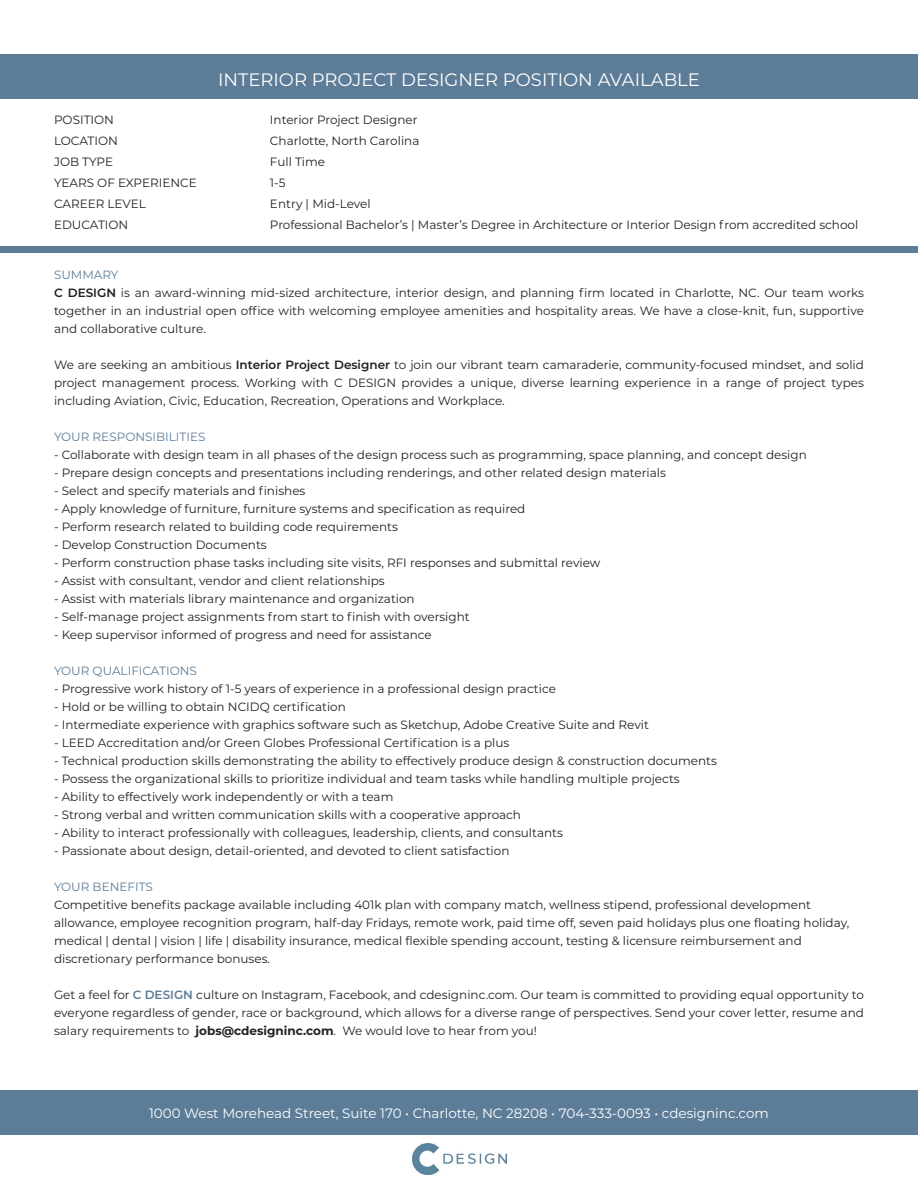
<style>
.page{position:relative;width:918px;height:1188px;background:#fff}
.page>*{position:absolute;margin:0;border:0;box-sizing:border-box;transform-origin:0 0}
.t1{font:18px "Montserrat";color:#fff}
.t2{font:13.5px "Montserrat";color:#fff}
.t3{font:12px/18px "Montserrat";color:#231f20;text-align:justify}
.t4{font:12px "Montserrat";color:#5d7c98}
.s1{font-weight:600}
.s2{font-weight:600;color:#5d7c98}
.s3{font-weight:700}
</style>
<div class="page">
<div style="left:0;top:54px;width:918px;height:44px;background:#5d7c98"></div>
<div style="left:0;top:1090px;width:918px;height:45px;background:#5d7c98"></div>
<div style="left:0;top:246px;width:918px;height:6px;background:#5d7c98"></div>
<img style="left:413px;top:1143px;width:94px;height:32px">
<p class="t1" style="left:218px;top:67px;width:483px">INTERIOR PROJECT DESIGNER POSITION AVAILABLE</p>
<p class="t3" style="left:54px;top:111px;width:62px">POSITION</p>
<p class="t3" style="left:270px;top:111px;width:149px">Interior Project Designer</p>
<p class="t3" style="left:54px;top:132px;width:65px">LOCATION</p>
<p class="t3" style="left:270px;top:132px;width:151px">Charlotte, North Carolina</p>
<p class="t3" style="left:54px;top:153px;width:61px">JOB TYPE</p>
<p class="t3" style="left:270px;top:153px;width:57px">Full Time</p>
<p class="t3" style="left:54px;top:174px;width:144px">YEARS OF EXPERIENCE</p>
<p class="t3" style="left:270px;top:174px;width:17px">1-5</p>
<p class="t3" style="left:54px;top:195px;width:93px">CAREER LEVEL</p>
<p class="t3" style="left:270px;top:195px;width:102px">Entry | Mid-Level</p>
<p class="t3" style="left:54px;top:216px;width:76px">EDUCATION</p>
<p class="t3" style="left:270px;top:216px;width:590px">Professional Bachelor’s | Master’s Degree in Architecture or Interior Design from accredited school</p>
<p class="t4" style="left:54px;top:267px;width:66px">SUMMARY</p>
<p class="t3" style="left:54px;top:284px;width:812px"><span class="s1">C DESIGN</span> is an award-winning mid-sized architecture, interior design, and planning firm located in Charlotte, NC. Our team works together in an industrial open office with welcoming employee amenities and hospitality areas. We have a close-knit, fun, supportive and collaborative culture.</p>
<p class="t3" style="left:54px;top:356px;width:812px">We are seeking an ambitious <span class="s1">Interior Project Designer</span> to join our vibrant team camaraderie, community-focused mindset, and solid project management process. Working with C DESIGN provides a unique, diverse learning experience in a range of project types including Aviation, Civic, Education, Recreation, Operations and Workplace.</p>
<p class="t4" style="left:54px;top:429px;width:153px">YOUR RESPONSIBILITIES</p>
<p class="t3" style="left:54px;top:446px;width:754px">- Collaborate with design team in all phases of the design process such as programming, space planning, and concept design</p>
<p class="t3" style="left:54px;top:464px;width:613px">- Prepare design concepts and presentations including renderings, and other related design materials</p>
<p class="t3" style="left:54px;top:482px;width:253px">- Select and specify materials and finishes</p>
<p class="t3" style="left:54px;top:500px;width:473px">- Apply knowledge of furniture, furniture systems and specification as required</p>
<p class="t3" style="left:54px;top:518px;width:345px">- Perform research related to building code requirements</p>
<p class="t3" style="left:54px;top:536px;width:214px">- Develop Construction Documents</p>
<p class="t3" style="left:54px;top:554px;width:548px">- Perform construction phase tasks including site visits, RFI responses and submittal review</p>
<p class="t3" style="left:54px;top:572px;width:332px">- Assist with consultant, vendor and client relationships</p>
<p class="t3" style="left:54px;top:590px;width:362px">- Assist with materials library maintenance and organization</p>
<p class="t3" style="left:54px;top:608px;width:417px">- Self-manage project assignments from start to finish with oversight</p>
<p class="t3" style="left:54px;top:626px;width:379px">- Keep supervisor informed of progress and need for assistance</p>
<p class="t4" style="left:54px;top:663px;width:144px">YOUR QUALIFICATIONS</p>
<p class="t3" style="left:54px;top:680px;width:503px">- Progressive work history of 1-5 years of experience in a professional design practice</p>
<p class="t3" style="left:54px;top:698px;width:293px">- Hold or be willing to obtain NCIDQ certification</p>
<p class="t3" style="left:54px;top:716px;width:597px">- Intermediate experience with graphics software such as Sketchup, Adobe Creative Suite and Revit</p>
<p class="t3" style="left:54px;top:734px;width:457px">- LEED Accreditation and/or Green Globes Professional Certification is a plus</p>
<p class="t3" style="left:54px;top:752px;width:665px">- Technical production skills demonstrating the ability to effectively produce design &amp; construction documents</p>
<p class="t3" style="left:54px;top:770px;width:627px">- Possess the organizational skills to prioritize individual and team tasks while handling multiple projects</p>
<p class="t3" style="left:54px;top:788px;width:341px">- Ability to effectively work independently or with a team</p>
<p class="t3" style="left:54px;top:806px;width:469px">- Strong verbal and written communication skills with a cooperative approach</p>
<p class="t3" style="left:54px;top:824px;width:511px">- Ability to interact professionally with colleagues, leadership, clients, and consultants</p>
<p class="t3" style="left:54px;top:842px;width:457px">- Passionate about design, detail-oriented, and devoted to client satisfaction</p>
<p class="t4" style="left:54px;top:879px;width:100px">YOUR BENEFITS</p>
<p class="t3" style="left:54px;top:896px;width:797px;text-align:left">Competitive benefits package available including 401k plan with company match, wellness stipend, professional development allowance, employee recognition program, half-day Fridays, remote work, paid time off, seven paid holidays plus one floating holiday, medical | dental | vision | life | disability insurance, medical flexible spending account, testing &amp; licensure reimbursement and discretionary performance bonuses.</p>
<p class="t3" style="left:54px;top:986px;width:812px">Get a feel for <span class="s2">C DESIGN</span> culture on Instagram, Facebook, and cdesigninc.com. Our team is committed to providing equal opportunity to everyone regardless of gender, race or background, which allows for a diverse range of perspectives. Send your cover letter, resume and salary requirements to <span class="s3">jobs@cdesigninc.com</span>. We would love to hear from you!</p>
<p class="t2" style="left:149px;top:1104px;width:621px">1000 West Morehead Street, Suite 170 • Charlotte, NC 28208 • 704-333-0093 • cdesigninc.com</p>
</div>
